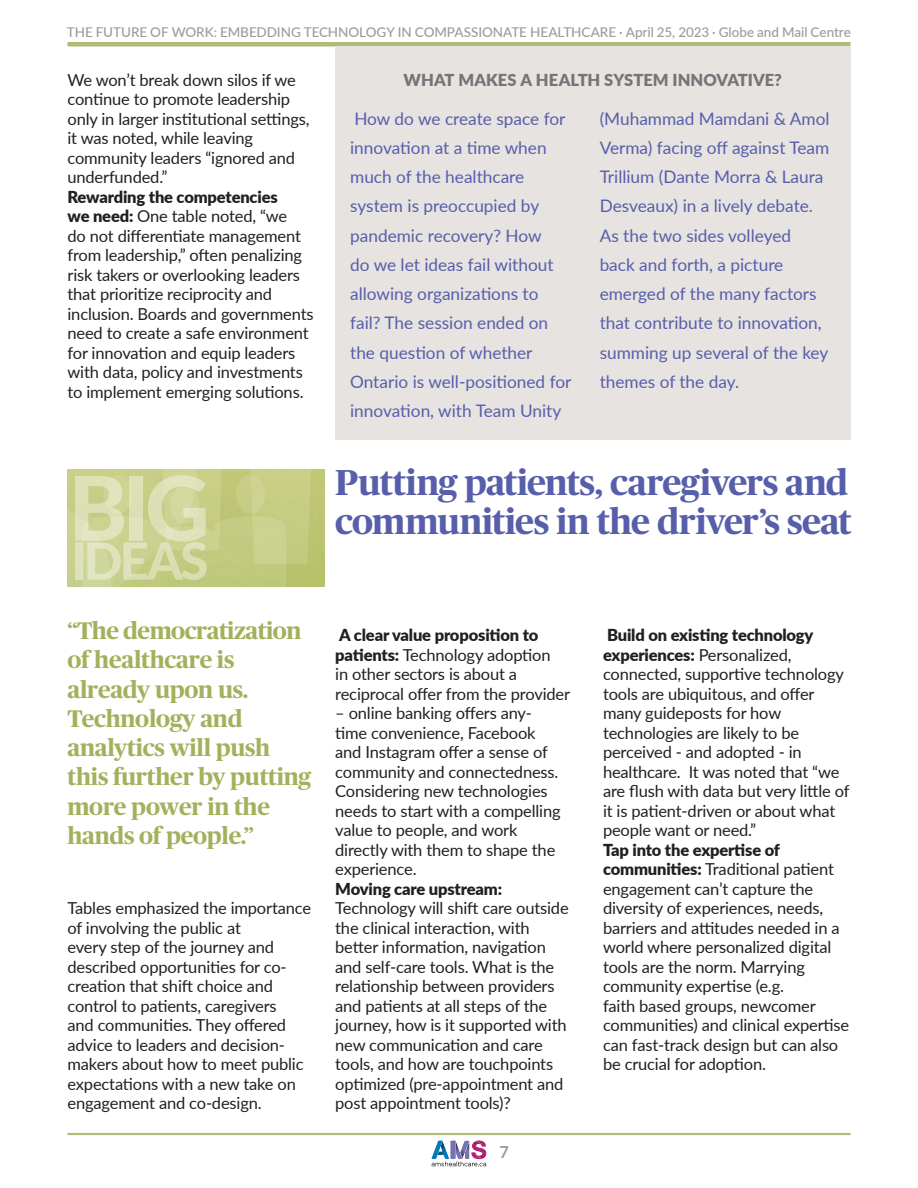
<style>
.page{position:relative;width:918px;height:1188px;background:#fff}
.page>*{position:absolute;margin:0;border:0;box-sizing:border-box;transform-origin:0 0}
.t1{font:700 36px/39px "Publico Headline";letter-spacing:-.02em;color:#575eaa}
.t2{font:700 24px/29.2px "Publico Headline";letter-spacing:-.01em;color:#a5b05c}
.t3{font:17.25px/29.2px "Lato";color:#575eaa}
.t4{font:16.5px/19.5px "Lato";letter-spacing:-.01em;color:#231f20}
.t5{font:900 16.5px "Lato";letter-spacing:.005em;color:#747579}
.t6{font:900 16.5px "Lato";letter-spacing:-.01em;color:#231f20}
.t7{font:700 16.5px "Lato";color:#9c9b9f}
.t8{font:500 13.5px "Lato";letter-spacing:-.005em;color:#9c9b9f}
.s1{font-weight:900}
</style>
<div class="page">
<svg style="left:431px;top:1140px;width:56px;height:27px"></svg>
<hr style="left:68px;top:1133px;width:783px;height:2px;background:#b0bc78">
<hr style="left:68px;top:42px;width:783px;height:4px;background:#b0bc78">
<div style="left:335px;top:46px;width:516px;height:394px;background:#e6e3e1"></div>
<img style="left:68px;top:470px;width:257px;height:117px">
<svg style="left:75px;top:475px;width:132px;height:105px;background:#d5daa5"></svg>
<p class="t8" style="left:67px;top:27px;width:785px">THE FUTURE OF WORK: EMBEDDING TECHNOLOGY IN COMPASSIONATE HEALTHCARE · April 25, 2023 · Globe and Mail Centre</p>
<p class="t4" style="left:68px;top:69px;width:244px">We won’t break down silos if we continue to promote leadership only in larger institutional settings, it was noted, while leaving community leaders “ignored and underfunded.”</p>
<p class="t4" style="left:68px;top:188px;width:248px"><span class="s1">Rewarding the competencies<br>we need:</span> One table noted, “we<br>do not differentiate management from leadership,” often penalizing risk takers or overlooking leaders that prioritize reciprocity and inclusion. Boards and governments need to create a safe environment for innovation and equip leaders with data, policy and investments to implement emerging solutions.</p>
<p class="t5" style="left:404px;top:67px;width:380px">WHAT MAKES A HEALTH SYSTEM INNOVATIVE?</p>
<p class="t3" style="left:350px;top:105px;width:223px">How do we create space for innovation at a time when much of the healthcare system is preoccupied by pandemic recovery? How<br>do we let ideas fail without allowing organizations to fail? The session ended on the question of whether<br>Ontario is well-positioned for innovation, with Team Unity</p>
<p class="t3" style="left:600px;top:103px;width:232px">(Muhammad Mamdani &amp; Amol<br>Verma) facing off against Team<br>Trillium (Dante Morra &amp; Laura<br>Desveaux) in a lively debate.<br>As the two sides volleyed back and forth, a picture emerged of the many factors that contribute to innovation, summing up several of the key themes of the day.</p>
<h1 class="t1" style="left:335px;top:466px;width:518px">Putting patients, caregivers and communities in the driver’s seat</h1>
<h2 class="t2" style="left:68px;top:618px;width:245px">“The democratization of healthcare is already upon us.<br>Technology and analytics will push this further by putting more power in the hands of people.”</h2>
<p class="t4" style="left:68px;top:900px;width:245px">Tables emphasized the importance of involving the public at<br>every step of the journey and described opportunities for co&shy;creation that shift choice and control to patients, caregivers<br>and communities. They offered advice to leaders and decision&shy;makers about how to meet public expectations with a new take on engagement and co-design.</p>
<p class="t4" style="left:335px;top:625px;width:236px"><span class="s1">A clear value proposition to patients:</span> Technology adoption<br>in other sectors is about a reciprocal offer from the provider</p>
<p class="t4" style="left:335px;top:703px;width:227px">– online banking offers any&shy;time convenience, Facebook and Instagram offer a sense of community and connectedness.<br>Considering new technologies needs to start with a compelling value to people, and work directly with them to shape the experience.</p>
<p class="t6" style="left:335px;top:876px;width:168px">Moving care upstream:</p>
<p class="t4" style="left:335px;top:898px;width:235px">Technology will shift care outside the clinical interaction, with better information, navigation and self-care tools. What is the relationship between providers and patients at all steps of the journey, how is it supported with new communication and care tools, and how are touchpoints optimized (pre-appointment and post appointment tools)?</p>
<p class="t7" style="left:500px;top:1143px;width:11px">7</p>
<p class="t4" style="left:603px;top:627px;width:248px"><span class="s1">Build on existing technology experiences:</span> Personalized, connected, supportive technology tools are ubiquitous, and offer many guideposts for how technologies are likely to be perceived - and adopted - in healthcare. It was noted that “we are flush with data but very little of it is patient-driven or about what people want or need.”</p>
<p class="t4" style="left:603px;top:839px;width:248px"><span class="s1">Tap into the expertise of communities:</span> Traditional patient engagement can’t capture the diversity of experiences, needs, barriers and attitudes needed in a world where personalized digital tools are the norm. Marrying community expertise (e.g.<br>faith based groups, newcomer communities) and clinical expertise can fast-track design but can also be crucial for adoption.</p>
</div>
